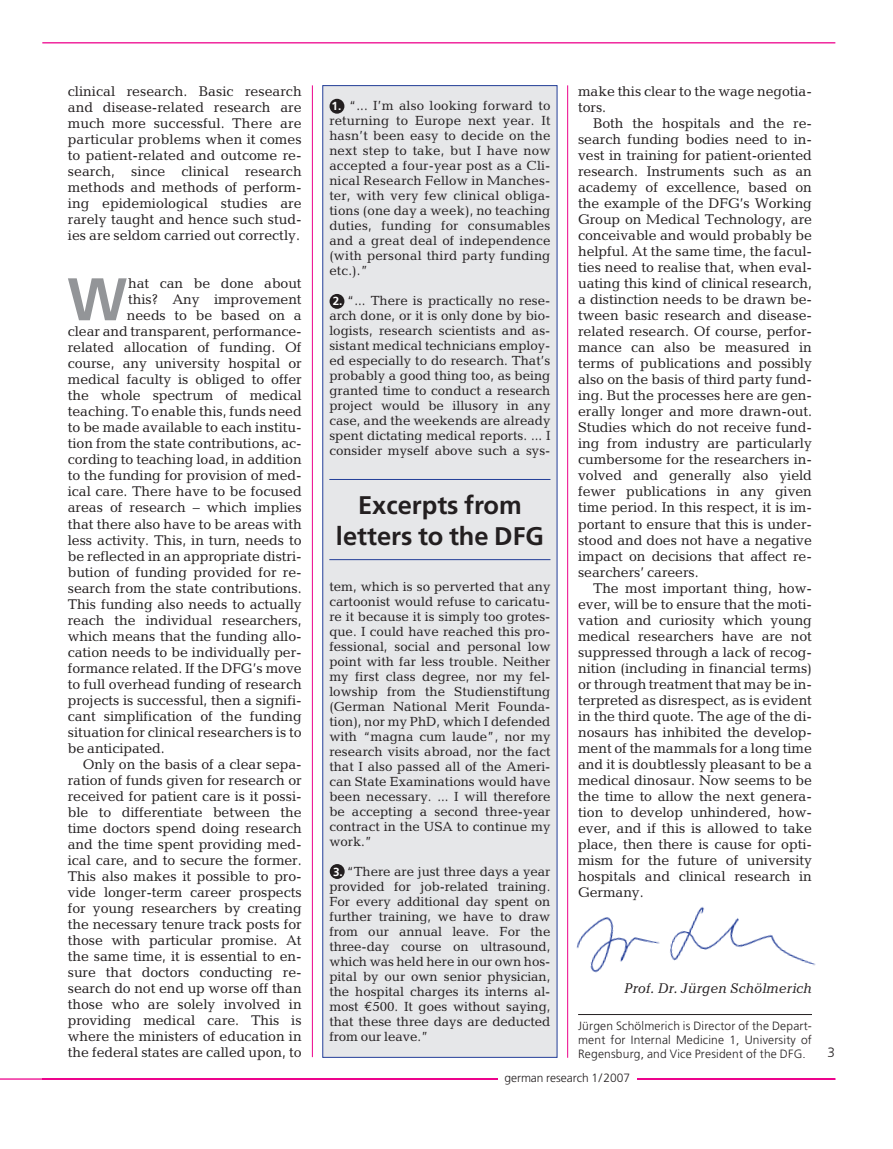
<style>
.page{position:relative;width:893px;height:1149px;background:#fff}
.page>*{position:absolute;margin:0;border:0;box-sizing:border-box;transform-origin:0 0}
.t1{font:700 60px "Frutiger";color:#939598}
.t2{font:700 25.5px/31.5px "Frutiger";color:#231f20;text-align:center}
.t3{font:italic 14.25px "Candida";letter-spacing:-.005em;color:#231f20}
.t4{font:14.1px/16px "Candida";letter-spacing:-.005em;color:#231f20;text-align:justify}
.t5{font:300 13.5px "Frutiger";color:#231f20}
.t6{font:13.35px/15px "Candida";color:#231f20;text-align:justify}
.t7{font:300 12px/13.8px "Frutiger";letter-spacing:.015em;color:#231f20;text-align:justify}
.s1{font-family:"Frutiger";font-weight:700;font-size:11.7px;color:#fff}
.s2{font-family:"Euro Mono"}
</style>
<div class="page">
<div style="left:323px;top:86px;width:234px;height:970px;background:#e6e7e9"></div>
<div style="left:330px;top:863px;width:15px;height:15px;background:#231f20;border-radius:50%"></div>
<div style="left:330px;top:99px;width:14px;height:15px;background:#231f20;border-radius:50%"></div>
<div style="left:330px;top:294px;width:14px;height:15px;background:#231f20;border-radius:50%"></div>
<img style="left:576px;top:906px;width:240px;height:67px">
<hr style="left:312px;top:85px;width:1px;height:971px;background:#ed028c">
<hr style="left:578px;top:1013px;width:234px;height:1px;background:#231f20">
<hr style="left:329px;top:479px;width:221px;height:1px;background:#233e98">
<hr style="left:329px;top:559px;width:221px;height:1px;background:#233e98">
<hr style="left:0;top:1078px;width:835px;height:1px;background:#ed028c">
<hr style="left:42px;top:42px;width:793px;height:1px;background:#ed028c">
<hr style="left:567px;top:85px;width:1px;height:972px;background:#ed028c">
<div style="left:498px;top:1072px;width:138px;height:17px;background:#fff"></div>
<p class="t4" style="left:68px;top:85px;width:235px">clinical research. Basic research and disease-related research are much more successful. There are particular problems when it comes to patient-related and outcome re&shy;search, since clinical research methods and methods of perform&shy;ing epidemiological studies are rarely taught and hence such stud&shy;ies are seldom carried out correctly.</p>
<h1 class="t1" style="left:67px;top:275px;width:62px">W</h1>
<p class="t4" style="left:128px;top:277px;width:175px">hat can be done about</p>
<p class="t4" style="left:128px;top:293px;width:175px">this? Any improvement</p>
<p class="t4" style="left:127px;top:309px;width:176px">needs to be based on a</p>
<p class="t4" style="left:68px;top:325px;width:235px">clear and transparent, performance-</p>
<p class="t4" style="left:68px;top:341px;width:235px">related allocation of funding. Of</p>
<p class="t4" style="left:68px;top:357px;width:235px">course, any university hospital or</p>
<p class="t4" style="left:68px;top:373px;width:235px">medical faculty is obliged to offer</p>
<p class="t4" style="left:68px;top:389px;width:235px">the whole spectrum of medical</p>
<p class="t4" style="left:68px;top:405px;width:235px">teaching. To enable this, funds need</p>
<p class="t4" style="left:68px;top:421px;width:235px">to be made available to each institu-</p>
<p class="t4" style="left:68px;top:437px;width:235px">tion from the state contributions, ac-</p>
<p class="t4" style="left:68px;top:453px;width:235px">cording to teaching load, in addition</p>
<p class="t4" style="left:68px;top:469px;width:235px">to the funding for provision of med-</p>
<p class="t4" style="left:68px;top:485px;width:235px">ical care. There have to be focused</p>
<p class="t4" style="left:68px;top:501px;width:235px">areas of research – which implies</p>
<p class="t4" style="left:68px;top:517px;width:235px">that there also have to be areas with</p>
<p class="t4" style="left:68px;top:533px;width:235px">less activity. This, in turn, needs to</p>
<p class="t4" style="left:68px;top:549px;width:235px">be reflected in an appropriate distri-</p>
<p class="t4" style="left:68px;top:565px;width:235px">bution of funding provided for re-</p>
<p class="t4" style="left:68px;top:581px;width:235px">search from the state contributions.</p>
<p class="t4" style="left:68px;top:597px;width:235px">This funding also needs to actually</p>
<p class="t4" style="left:68px;top:613px;width:235px">reach the individual researchers,</p>
<p class="t4" style="left:68px;top:629px;width:235px">which means that the funding allo-</p>
<p class="t4" style="left:68px;top:645px;width:235px">cation needs to be individually per-</p>
<p class="t4" style="left:68px;top:661px;width:235px">formance related. If the DFG’s move</p>
<p class="t4" style="left:68px;top:677px;width:235px">to full overhead funding of research</p>
<p class="t4" style="left:68px;top:693px;width:235px">projects is successful, then a signifi-</p>
<p class="t4" style="left:68px;top:709px;width:235px">cant simplification of the funding</p>
<p class="t4" style="left:68px;top:725px;width:235px">situation for clinical researchers is to</p>
<p class="t4" style="left:68px;top:741px;width:99px">be anticipated.</p>
<p class="t4" style="left:83px;top:757px;width:220px">Only on the basis of a clear sepa-</p>
<p class="t4" style="left:68px;top:773px;width:235px">ration of funds given for research or</p>
<p class="t4" style="left:68px;top:789px;width:235px">received for patient care is it possi-</p>
<p class="t4" style="left:68px;top:805px;width:235px">ble to differentiate between the</p>
<p class="t4" style="left:68px;top:821px;width:235px">time doctors spend doing research</p>
<p class="t4" style="left:68px;top:837px;width:235px">and the time spent providing med-</p>
<p class="t4" style="left:68px;top:853px;width:235px">ical care, and to secure the former.</p>
<p class="t4" style="left:68px;top:869px;width:235px">This also makes it possible to pro-</p>
<p class="t4" style="left:68px;top:885px;width:235px">vide longer-term career prospects</p>
<p class="t4" style="left:68px;top:901px;width:235px">for young researchers by creating</p>
<p class="t4" style="left:68px;top:917px;width:235px">the necessary tenure track posts for</p>
<p class="t4" style="left:68px;top:933px;width:235px">those with particular promise. At</p>
<p class="t4" style="left:68px;top:949px;width:235px">the same time, it is essential to en-</p>
<p class="t4" style="left:68px;top:965px;width:235px">sure that doctors conducting re-</p>
<p class="t4" style="left:68px;top:981px;width:235px">search do not end up worse off than</p>
<p class="t4" style="left:68px;top:997px;width:235px">those who are solely involved in</p>
<p class="t4" style="left:68px;top:1013px;width:235px">providing medical care. This is</p>
<p class="t4" style="left:68px;top:1029px;width:235px">where the ministers of education in</p>
<p class="t4" style="left:68px;top:1045px;width:235px">the federal states are called upon, to</p>
<p class="t6" style="left:329px;top:100px;width:223px"><span class="s1">1.</span> “... I’m also looking forward to returning to Europe next year. It hasn’t been easy to decide on the next step to take, but I have now accepted a four-year post as a Cli&shy;nical Research Fellow in Manches&shy;ter, with very few clinical obliga&shy;tions (one day a week), no teaching duties, funding for consumables and a great deal of independence (with personal third party funding etc.).”</p>
<p class="t6" style="left:329px;top:294px;width:223px"><span class="s1">2.</span> “... There is practically no rese&shy;arch done, or it is only done by bio&shy;logists, research scientists and as&shy;sistant medical technicians employ&shy;ed especially to do research. That’s probably a good thing too, as being granted time to conduct a research project would be illusory in any case, and the weekends are already spent dictating medical reports. ... I consider myself above such a sys-</p>
<h2 class="t2" style="left:336px;top:491px;width:209px">Excerpts from letters to the DFG</h2>
<p class="t6" style="left:329px;top:579px;width:223px">tem, which is so perverted that any cartoonist would refuse to caricatu&shy;re it because it is simply too grotes&shy;que. I could have reached this pro&shy;fessional, social and personal low point with far less trouble. Neither my first class degree, nor my fel&shy;lowship from the Studienstiftung (German National Merit Founda&shy;tion), nor my PhD, which I defended with “magna cum laude”, nor my research visits abroad, nor the fact that I also passed all of the Ameri&shy;can State Examinations would have been necessary. ... I will therefore be accepting a second three-year contract in the USA to continue my work.”</p>
<p class="t6" style="left:329px;top:864px;width:223px"><span class="s1">3.</span> “There are just three days a year provided for job-related training.<br>For every additional day spent on further training, we have to draw from our annual leave. For the three-day course on ultrasound, which was held here in our own hos&shy;pital by our own senior physician, the hospital charges its interns al&shy;most <span class="s2">€</span>500. It goes without saying, that these three days are deducted from our leave.”</p>
<p class="t4" style="left:578px;top:85px;width:235px">make this clear to the wage negotia&shy;tors.</p>
<p class="t4" style="left:578px;top:117px;width:235px;text-indent:15px">Both the hospitals and the re&shy;search funding bodies need to in&shy;vest in training for patient-oriented research. Instruments such as an academy of excellence, based on the example of the DFG’s Working Group on Medical Technology, are conceivable and would probably be helpful. At the same time, the facul&shy;ties need to realise that, when eval&shy;uating this kind of clinical research, a distinction needs to be drawn be&shy;tween basic research and disease&shy;related research. Of course, perfor&shy;mance can also be measured in terms of publications and possibly also on the basis of third party fund&shy;ing. But the processes here are gen&shy;erally longer and more drawn-out.<br>Studies which do not receive fund&shy;ing from industry are particularly cumbersome for the researchers in&shy;volved and generally also yield fewer publications in any given time period. In this respect, it is im&shy;portant to ensure that this is under&shy;stood and does not have a negative impact on decisions that affect re&shy;searchers’ careers.</p>
<p class="t4" style="left:578px;top:581px;width:235px;text-indent:15px">The most important thing, how&shy;ever, will be to ensure that the moti&shy;vation and curiosity which young medical researchers have are not suppressed through a lack of recog&shy;nition (including in financial terms) or through treatment that may be in&shy;terpreted as disrespect, as is evident in the third quote. The age of the di&shy;nosaurs has inhibited the develop&shy;ment of the mammals for a long time and it is doubtlessly pleasant to be a medical dinosaur. Now seems to be the time to allow the next genera&shy;tion to develop unhindered, how&shy;ever, and if this is allowed to take place, then there is cause for opti&shy;mism for the future of university hospitals and clinical research in Germany.</p>
<p class="t3" style="left:624px;top:982px;width:190px">Prof. Dr. Jürgen Schölmerich</p>
<p class="t7" style="left:578px;top:1019px;width:235px">Jürgen Schölmerich is Director of the Depart&shy;ment for Internal Medicine 1, University of Regensburg, and Vice President of the DFG.</p>
<p class="t7" style="left:504px;top:1071px;width:127px">german research 1/2007</p>
<p class="t5" style="left:828px;top:1046px;width:9px">3</p>
</div>
